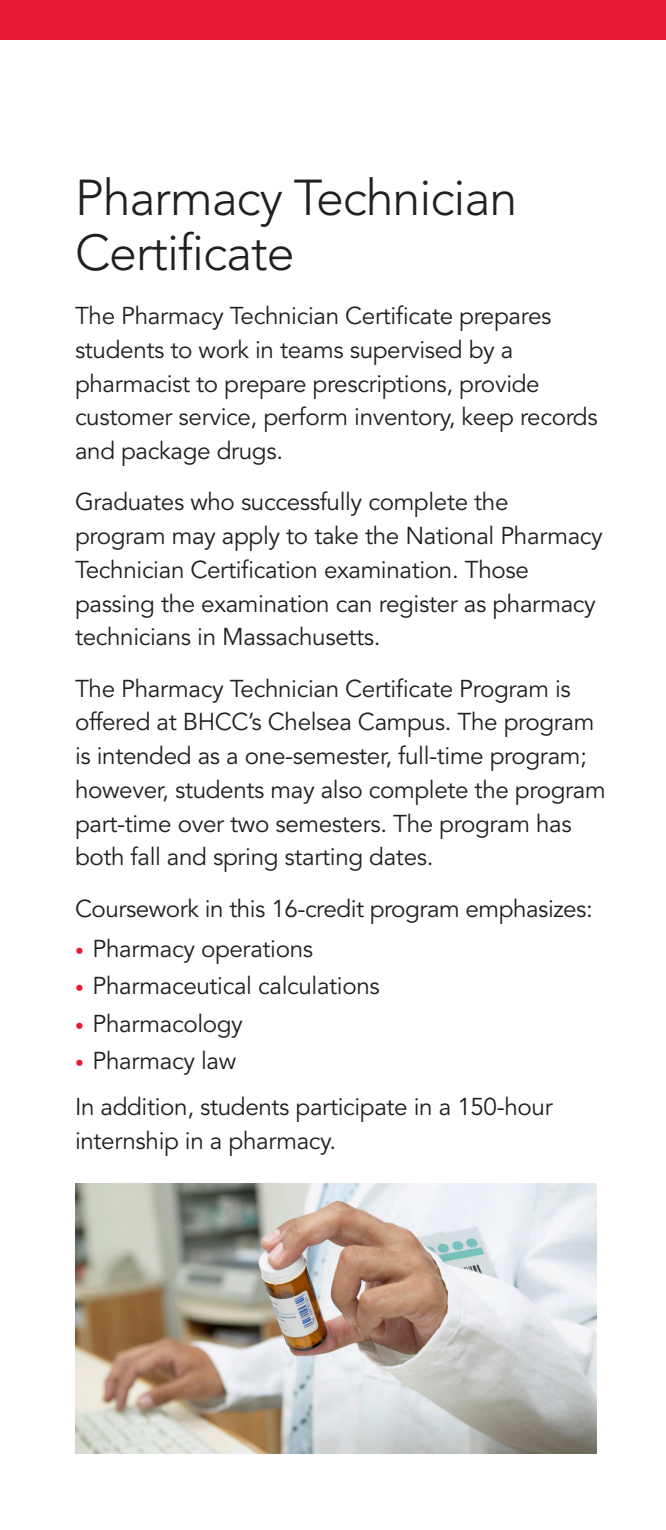
<style>
.page{position:relative;width:666px;height:1530px;background:#fff}
.page>*{position:absolute;margin:0;border:0;box-sizing:border-box;transform-origin:0 0}
.Large_head{font:300 50px/55px "Avenir LT Std";letter-spacing:-.02em;color:#231f20}
.body_text{font:24.25px/33.8px "Avenir LT Std";letter-spacing:-.015em;color:#231f20}
.bulletted_text{font:24.25px "Avenir LT Std";letter-spacing:-.015em;color:#231f20}
.s1{font-size:17.5px;color:#e51836}
</style>
<div class="page">
<div style="left:0;top:0;width:666px;height:40px;background:#e51836"></div>
<img style="left:75px;top:1184px;width:521px;height:270px">
<p class="Large_head" style="left:75px;top:171px;width:444px">Pharmacy Technician<br>Certificate</p>
<p class="body_text" style="left:75px;top:300px;width:524px">The Pharmacy Technician Certificate prepares students to work in teams supervised by a pharmacist to prepare prescriptions, provide customer service, perform inventory, keep records and package drugs.</p>
<p class="body_text" style="left:75px;top:486px;width:529px">Graduates who successfully complete the program may apply to take the National Pharmacy Technician Certification examination. Those passing the examination can register as pharmacy technicians in Massachusetts.</p>
<p class="body_text" style="left:75px;top:672px;width:532px">The Pharmacy Technician Certificate Program is offered at BHCC’s Chelsea Campus. The program is intended as a one-semester, full-time program; however, students may also complete the program part-time over two semesters. The program has both fall and spring starting dates.</p>
<p class="body_text" style="left:75px;top:892px;width:519px">Coursework in this 16-credit program emphasizes:</p>
<p class="bulletted_text" style="left:75px;top:934px;width:240px"><span class="s1">•</span> Pharmacy operations</p>
<p class="bulletted_text" style="left:75px;top:972px;width:306px"><span class="s1">•</span> Pharmaceutical calculations</p>
<p class="bulletted_text" style="left:75px;top:1009px;width:170px"><span class="s1">•</span> Pharmacology</p>
<p class="bulletted_text" style="left:75px;top:1047px;width:163px"><span class="s1">•</span> Pharmacy law</p>
<p class="body_text" style="left:75px;top:1091px;width:479px">In addition, students participate in a 150-hour internship in a pharmacy.</p>
</div>
